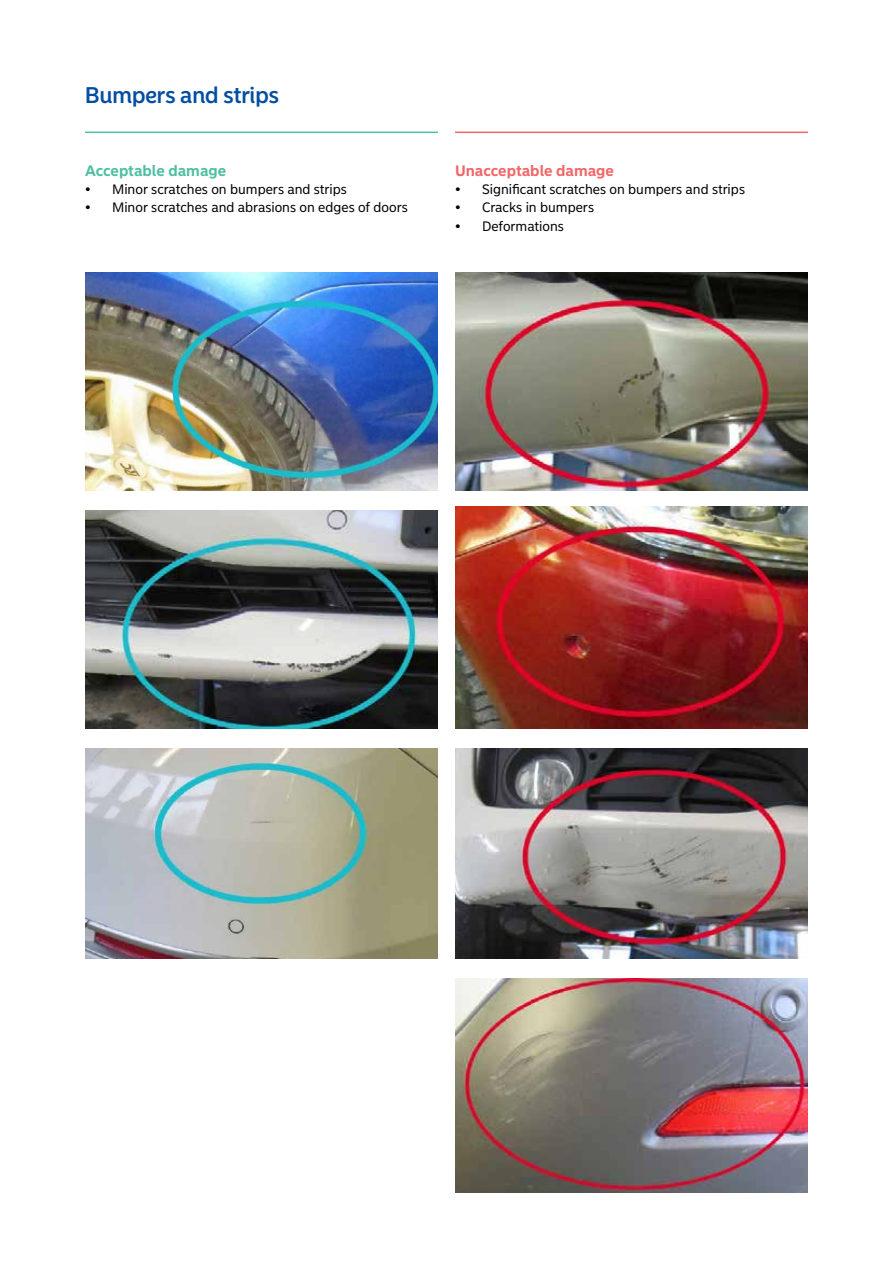
<style>
.page{position:relative;width:893px;height:1263px;background:#fff}
.page>*{position:absolute;margin:0;border:0;box-sizing:border-box;transform-origin:0 0}
.t1{font:500 22.5px "Nordea Sans Large";color:#034ea2}
.t2{font:700 15px "Nordea Sans Small";color:#f16669}
.t3{font:700 15px "Nordea Sans Small";color:#4fbfa3}
.t4{font:13.5px "Nordea Sans Small";color:#000}
</style>
<div class="page">
<img style="left:85px;top:272px;width:353px;height:219px">
<hr style="left:85px;top:132px;width:353px;height:1px;background:#4fbfa5">
<hr style="left:455px;top:132px;width:353px;height:1px;background:#f1666a">
<img style="left:85px;top:510px;width:353px;height:219px">
<img style="left:85px;top:748px;width:353px;height:211px">
<img style="left:455px;top:748px;width:353px;height:211px">
<img style="left:455px;top:507px;width:353px;height:222px">
<img style="left:455px;top:272px;width:353px;height:219px">
<img style="left:455px;top:978px;width:353px;height:214px">
<h1 class="t1" style="left:85px;top:82px;width:195px">Bumpers and strips</h1>
<p class="t3" style="left:85px;top:162px;width:143px">Acceptable damage</p>
<p class="t4" style="left:85px;top:181px;width:263px">• Minor scratches on bumpers and strips</p>
<p class="t4" style="left:85px;top:200px;width:324px">• Minor scratches and abrasions on edges of doors</p>
<p class="t2" style="left:455px;top:162px;width:160px">Unacceptable damage</p>
<p class="t4" style="left:455px;top:181px;width:292px">• Significant scratches on bumpers and strips</p>
<p class="t4" style="left:455px;top:200px;width:141px">• Cracks in bumpers</p>
<p class="t4" style="left:455px;top:218px;width:111px">• Deformations</p>
</div>
